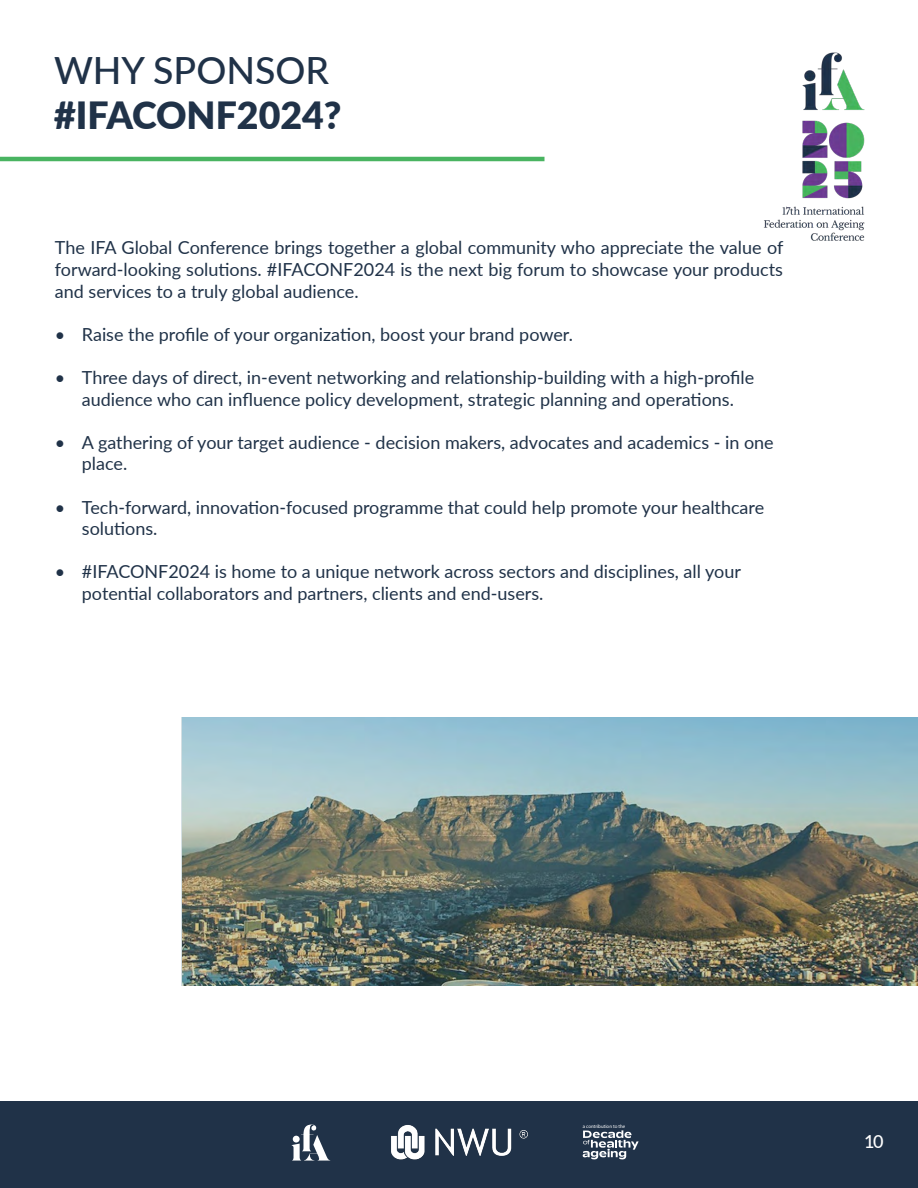
<style>
.page{position:relative;width:918px;height:1188px;background:#fff}
.page>*{position:absolute;margin:0;border:0;box-sizing:border-box;transform-origin:0 0}
.t1{font:900 37.5px "Lato";color:#203248}
.t2{font:500 37.5px "Lato";color:#203248}
.Text{font:18px/21.6px "Lato";color:#203248}
.t3{font:500 18px "Lato";color:#fff}
.t4{font:4.95px "TT Runs WHO";color:#fff}
</style>
<div class="page">
<div style="left:0;top:1101px;width:918px;height:87px;background:#203248"></div>
<img style="left:391px;top:1125px;width:137px;height:35px">
<svg style="left:292px;top:1125px;width:38px;height:36px"></svg>
<svg style="left:583px;top:1130px;width:56px;height:30px"></svg>
<img style="left:764px;top:52px;width:101px;height:189px">
<hr style="left:0;top:157px;width:544px;height:4px;background:#49b461">
<img style="left:182px;top:717px;width:736px;height:269px">
<p class="t2" style="left:54px;top:44px;width:277px">WHY SPONSOR</p>
<p class="t1" style="left:54px;top:87px;width:289px">#IFACONF2024?</p>
<p class="Text" style="left:55px;top:236px;width:730px;text-align:justify">The IFA Global Conference brings together a global community who appreciate the value of forward-looking solutions. #IFACONF2024 is the next big forum to showcase your products and services to a truly global audience.</p>
<p class="Text" style="left:55px;top:323px;width:520px">• Raise the profile of your organization, boost your brand power.</p>
<p class="Text" style="left:55px;top:366px;width:701px;text-align:center">• Three days of direct, in-event networking and relationship-building with a high-profile audience who can influence policy development, strategic planning and operations.</p>
<p class="Text" style="left:82px;top:431px;width:693px;text-indent:-27px">• A gathering of your target audience - decision makers, advocates and academics - in one place.</p>
<p class="Text" style="left:82px;top:496px;width:684px;text-indent:-27px">• Tech-forward, innovation-focused programme that could help promote your healthcare solutions.</p>
<p class="Text" style="left:82px;top:560px;width:661px;text-indent:-27px">• #IFACONF2024 is home to a unique network across sectors and disciplines, all your potential collaborators and partners, clients and end-users.</p>
<p class="t4" style="left:583px;top:1123px;width:44px">a contribution to the</p>
<p class="t3" style="left:864px;top:1129px;width:21px">10</p>
</div>
